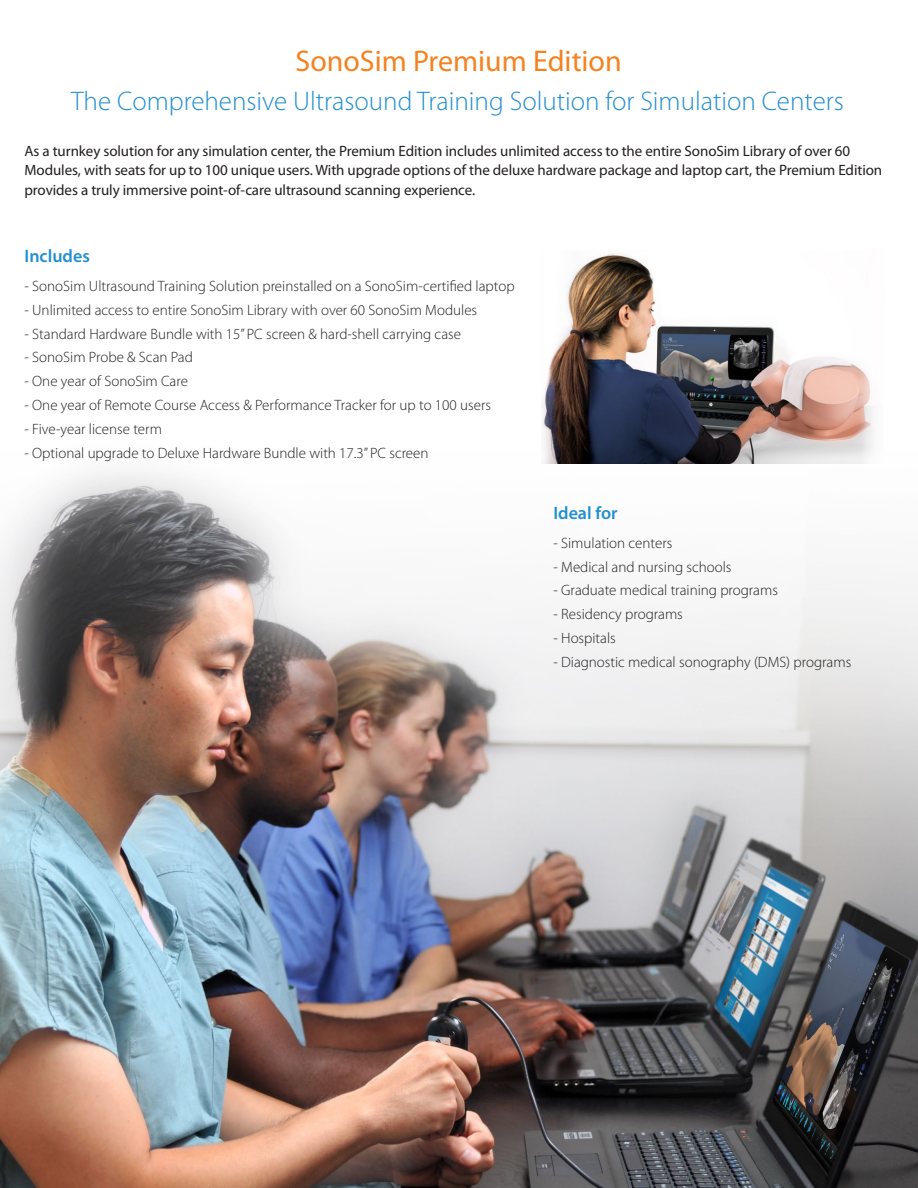
<style>
.page{position:relative;width:918px;height:1188px;background:#fff}
.page>*{position:absolute;margin:0;border:0;box-sizing:border-box;transform-origin:0 0}
.t1{font:30px "Myriad Pro";color:#f58220}
.t2{font:300 27px "Myriad Pro";color:#228fcf}
.Paragraph_Style_1{font:600 18px "Myriad Pro";color:#228fcf}
.Paragraph_Style_1-2{font:300 15px "Myriad Pro";color:#231f20}
.Paragraph_Style_1-3{font:15px/19.5px "Myriad Pro";letter-spacing:-.005em;color:#231f20}
</style>
<div class="page">
<img style="left:0;top:404px;width:918px;height:784px">
<img style="left:542px;top:253px;width:342px;height:210px">
<p class="t1" style="left:295px;top:45px;width:328px">SonoSim Premium Edition</p>
<p class="t2" style="left:71px;top:86px;width:774px">The Comprehensive Ultrasound Training Solution for Simulation Centers</p>
<p class="Paragraph_Style_1-3" style="left:25px;top:141px;width:859px">As a turnkey solution for any simulation center, the Premium Edition includes unlimited access to the entire SonoSim Library of over 60<br>Modules, with seats for up to 100 unique users. With upgrade options of the deluxe hardware package and laptop cart, the Premium Edition provides a truly immersive point-of-care ultrasound scanning experience.</p>
<p class="Paragraph_Style_1" style="left:25px;top:246px;width:67px">Includes</p>
<p class="Paragraph_Style_1-2" style="left:25px;top:278px;width:492px">- SonoSim Ultrasound Training Solution preinstalled on a SonoSim-certified laptop</p>
<p class="Paragraph_Style_1-2" style="left:25px;top:302px;width:454px">- Unlimited access to entire SonoSim Library with over 60 SonoSim Modules</p>
<p class="Paragraph_Style_1-2" style="left:25px;top:325px;width:438px">- Standard Hardware Bundle with 15” PC screen &amp; hard-shell carrying case</p>
<p class="Paragraph_Style_1-2" style="left:25px;top:349px;width:170px">- SonoSim Probe &amp; Scan Pad</p>
<p class="Paragraph_Style_1-2" style="left:25px;top:373px;width:165px">- One year of SonoSim Care</p>
<p class="Paragraph_Style_1-2" style="left:25px;top:397px;width:468px">- One year of Remote Course Access &amp; Performance Tracker for up to 100 users</p>
<p class="Paragraph_Style_1-2" style="left:25px;top:421px;width:139px">- Five-year license term</p>
<p class="Paragraph_Style_1-2" style="left:25px;top:444px;width:406px">- Optional upgrade to Deluxe Hardware Bundle with 17.3” PC screen</p>
<p class="Paragraph_Style_1" style="left:553px;top:503px;width:66px">Ideal for</p>
<p class="Paragraph_Style_1-2" style="left:553px;top:535px;width:121px">- Simulation centers</p>
<p class="Paragraph_Style_1-2" style="left:553px;top:558px;width:180px">- Medical and nursing schools</p>
<p class="Paragraph_Style_1-2" style="left:553px;top:582px;width:226px">- Graduate medical training programs</p>
<p class="Paragraph_Style_1-2" style="left:553px;top:606px;width:131px">- Residency programs</p>
<p class="Paragraph_Style_1-2" style="left:553px;top:630px;width:64px">- Hospitals</p>
<p class="Paragraph_Style_1-2" style="left:553px;top:654px;width:299px">- Diagnostic medical sonography (DMS) programs</p>
</div>
